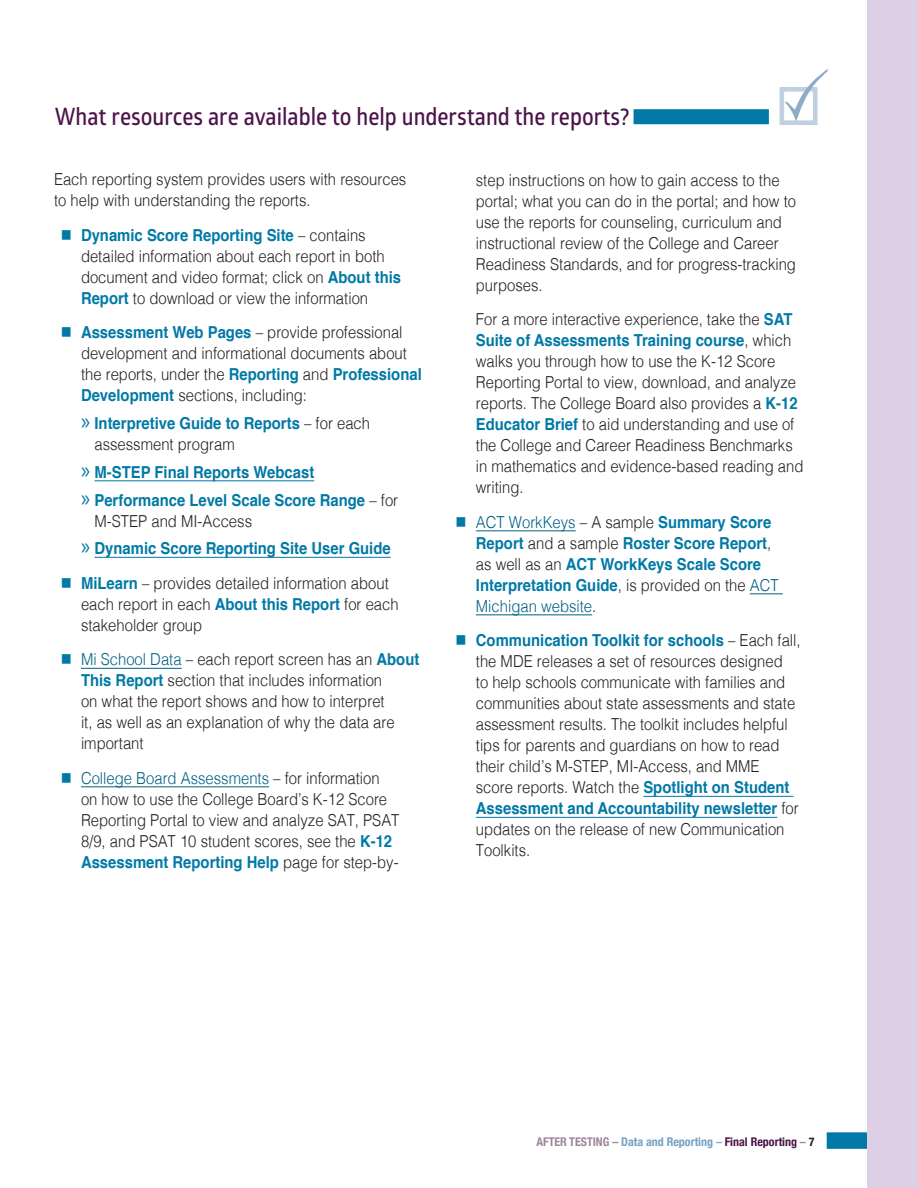
<style>
.page{position:relative;width:918px;height:1188px;background:#fff}
.page>*{position:absolute;margin:0;border:0;box-sizing:border-box;transform-origin:0 0}
.subhead1{font:24px "Glober Semi Bold Free";color:#4b134a;scale:.9 1}
.text1{font:300 16.5px/21px "Helvetica";color:#231f20;scale:.9 1}
.t1{font:700 16.5px/21px "Helvetica";color:#0079a6;scale:.9 1}
.t2{font:700 condensed 12px "Helvetica Neue";color:#76a1c2}
.s1{color:#0079a6}
.s2{font-weight:700;color:#0079a6}
.s3{font-family:"Myriad Pro";font-weight:400;font-size:24px}
.s4{font-weight:300;color:#231f20}
.s5{color:#006084}
.s6{font-weight:300;color:#006084}
.s7{color:#a0879d}
.s8{color:#8badca}
.s9{color:#4b134a}
.s10{color:#939598}
.s11{color:#231f20}
</style>
<div class="page">
<div style="left:827px;top:1132px;width:51px;height:17px;background:#0079a6"></div>
<div style="left:867px;top:0;width:51px;height:1188px;background:#ddcfe6"></div>
<div style="left:634px;top:109px;width:135px;height:15px;background:#0079a6"></div>
<svg style="left:780px;top:87px;width:38px;height:38px"></svg>
<svg style="left:785px;top:69px;width:43px;height:53px"></svg>
<hr style="left:94px;top:480px;width:220px;height:1px;background:#0079a6">
<hr style="left:94px;top:557px;width:297px;height:1px;background:#0079a6">
<hr style="left:81px;top:668px;width:101px;height:1px;background:#006084">
<hr style="left:81px;top:786px;width:188px;height:1px;background:#006084">
<hr style="left:476px;top:530px;width:100px;height:1px;background:#006084">
<hr style="left:750px;top:593px;width:33px;height:1px;background:#006084">
<hr style="left:476px;top:614px;width:116px;height:1px;background:#006084">
<hr style="left:643px;top:796px;width:151px;height:1px;background:#0079a6">
<hr style="left:476px;top:817px;width:301px;height:1px;background:#0079a6">
<p class="subhead1" style="left:55px;top:100px;width:640px">What resources are available to help understand the reports?</p>
<p class="text1" style="left:54px;top:168px;width:393px">Each reporting system provides users with resources to help with understanding the reports.</p>
<p class="text1" style="left:81px;top:223px;width:357px;text-indent:-20px"><span class="s1">■</span> <span class="s2">Dynamic Score Reporting Site</span> – contains detailed information about each report in both document and video format; click on <span class="s2">About this Report</span> to download or view the information</p>
<p class="text1" style="left:81px;top:321px;width:380px;text-indent:-20px"><span class="s1">■</span> <span class="s2">Assessment Web Pages</span> – provide professional development and informational documents about the reports, under the <span class="s2">Reporting</span> and <span class="s2">Professional Development</span> sections, including:</p>
<p class="t1" style="left:94px;top:413px;width:308px;text-indent:-14px"><span class="s3">»</span> Interpretive Guide to Reports <span class="s4">– for each assessment program</span></p>
<p class="t1" style="left:81px;top:462px;width:261px"><span class="s3">»</span> M-STEP Final Reports Webcast</p>
<p class="t1" style="left:94px;top:489px;width:339px;text-indent:-14px"><span class="s3">»</span> Performance Level Scale Score Range <span class="s4">– for<br>M-STEP and MI-Access</span></p>
<p class="t1" style="left:81px;top:538px;width:346px"><span class="s3">»</span> Dynamic Score Reporting Site User Guide</p>
<p class="text1" style="left:81px;top:571px;width:355px;text-indent:-20px"><span class="s1">■</span> <span class="s2">MiLearn</span> – provides detailed information about each report in each <span class="s2">About this Report</span> for each stakeholder group</p>
<p class="text1" style="left:81px;top:648px;width:377px;text-indent:-20px"><span class="s1">■</span> <span class="s5">Mi School Data</span> – each report screen has an <span class="s2">About This Report</span> section that includes information<br>on what the report shows and how to interpret<br>it, as well as an explanation of why the data are important</p>
<p class="text1" style="left:81px;top:766px;width:355px;text-indent:-20px"><span class="s1">■</span> <span class="s5">College Board Assessments</span> – for information on how to use the College Board’s K-12 Score Reporting Portal to view and analyze SAT, PSAT 8/9, and PSAT 10 student scores, see the <span class="s2">K-12<br>Assessment Reporting Help</span> page for step-by-</p>
<p class="text1" style="left:476px;top:168px;width:357px">step instructions on how to gain access to the portal; what you can do in the portal; and how to use the reports for counseling, curriculum and instructional review of the College and Career Readiness Standards, and for progress-tracking purposes.</p>
<p class="text1" style="left:476px;top:308px;width:366px">For a more interactive experience, take the <span class="s2">SAT Suite of Assessments Training course</span>, which walks you through how to use the K-12 Score Reporting Portal to view, download, and analyze reports. The College Board also provides a <span class="s2">K-12<br>Educator Brief</span> to aid understanding and use of the College and Career Readiness Benchmarks in mathematics and evidence-based reading and writing.</p>
<p class="t1" style="left:476px;top:512px;width:338px;text-indent:-20px">■ <span class="s6">ACT WorkKeys</span> <span class="s4">– A sample</span> Summary Score Report <span class="s4">and a sample</span> Roster Score Report<span class="s4">, as well as an</span> ACT WorkKeys Scale Score Interpretation Guide<span class="s4">, is provided on the</span> <span class="s6">ACT Michigan website</span><span class="s4">.</span></p>
<p class="text1" style="left:476px;top:629px;width:362px;text-indent:-20px"><span class="s1">■</span> <span class="s2">Communication Toolkit for schools</span> – Each fall, the MDE releases a set of resources designed<br>to help schools communicate with families and communities about state assessments and state assessment results. The toolkit includes helpful tips for parents and guardians on how to read their child’s M-STEP, MI-Access, and MME score reports. Watch the <span class="s2">Spotlight on Student Assessment and Accountability newsletter</span> for updates on the release of new Communication Toolkits.</p>
<p class="t2" style="left:536px;top:1132px;width:280px"><span class="s7">AFTER TESTING –</span> Data and Reporting <span class="s8">–</span> <span class="s9">Final Reporting</span> <span class="s10">–</span> <span class="s11">7</span></p>
</div>
